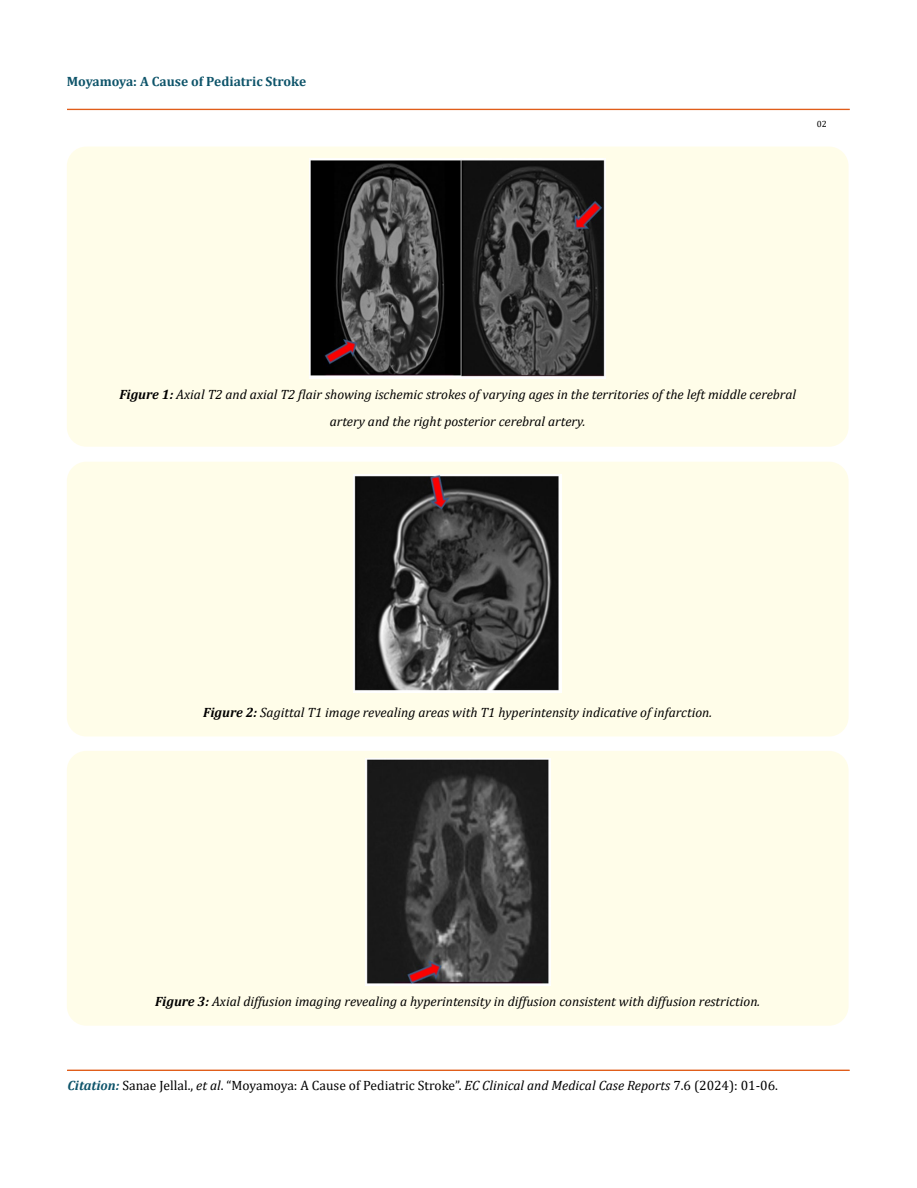
<style>
.page{position:relative;width:917px;height:1188px;background:#fff}
.page>*{position:absolute;margin:0;border:0;box-sizing:border-box;transform-origin:0 0}
.t1{font:italic 13.5px/27px "Cambria";color:#000;text-align:center}
.t2{font:13.5px "Cambria";color:#000}
.t3{font:700 13.5px "Cambria";color:#0e546a}
.t4{font:9px "Cambria";color:#000}
.s1{font-weight:700}
.s2{font-weight:700;font-style:italic;color:#0e546a}
.s3{font-style:italic}
</style>
<div class="page">
<div style="left:67px;top:109px;width:782px;height:1px;border:1px solid #e05d1a"></div>
<div style="left:67px;top:1070px;width:782px;height:1px;border:1px solid #e05d1a"></div>
<div style="left:67px;top:147px;width:781px;height:300px;background:#fffde9;border-radius:19px"></div>
<img style="left:309px;top:159px;width:297px;height:220px">
<div style="left:67px;top:462px;width:781px;height:274px;background:#fffde9;border-radius:19px"></div>
<img style="left:354px;top:475px;width:207px;height:218px">
<div style="left:67px;top:751px;width:781px;height:275px;background:#fffde9;border-radius:19px"></div>
<img style="left:365px;top:758px;width:185px;height:227px">
<p class="t3" style="left:67px;top:72px;width:241px">Moyamoya: A Cause of Pediatric Stroke</p>
<p class="t4" style="left:816px;top:118px;width:11px">02</p>
<p class="t1" style="left:119px;top:380px;width:678px"><span class="s1">Figure 1:</span> Axial T2 and axial T2 flair showing ischemic strokes of varying ages in the territories of the left middle cerebral artery and the right posterior cerebral artery.</p>
<p class="t1" style="left:203px;top:698px;width:510px"><span class="s1">Figure 2:</span> Sagittal T1 image revealing areas with T1 hyperintensity indicative of infarction.</p>
<p class="t1" style="left:155px;top:987px;width:606px"><span class="s1">Figure 3:</span> Axial diffusion imaging revealing a hyperintensity in diffusion consistent with diffusion restriction.</p>
<p class="t2" style="left:68px;top:1078px;width:712px"><span class="s2">Citation:</span> Sanae Jellal., <span class="s3">et al</span>. “Moyamoya: A Cause of Pediatric Stroke”. <span class="s3">EC Clinical and Medical Case Reports</span> 7.6 (2024): 01-06.</p>
</div>
